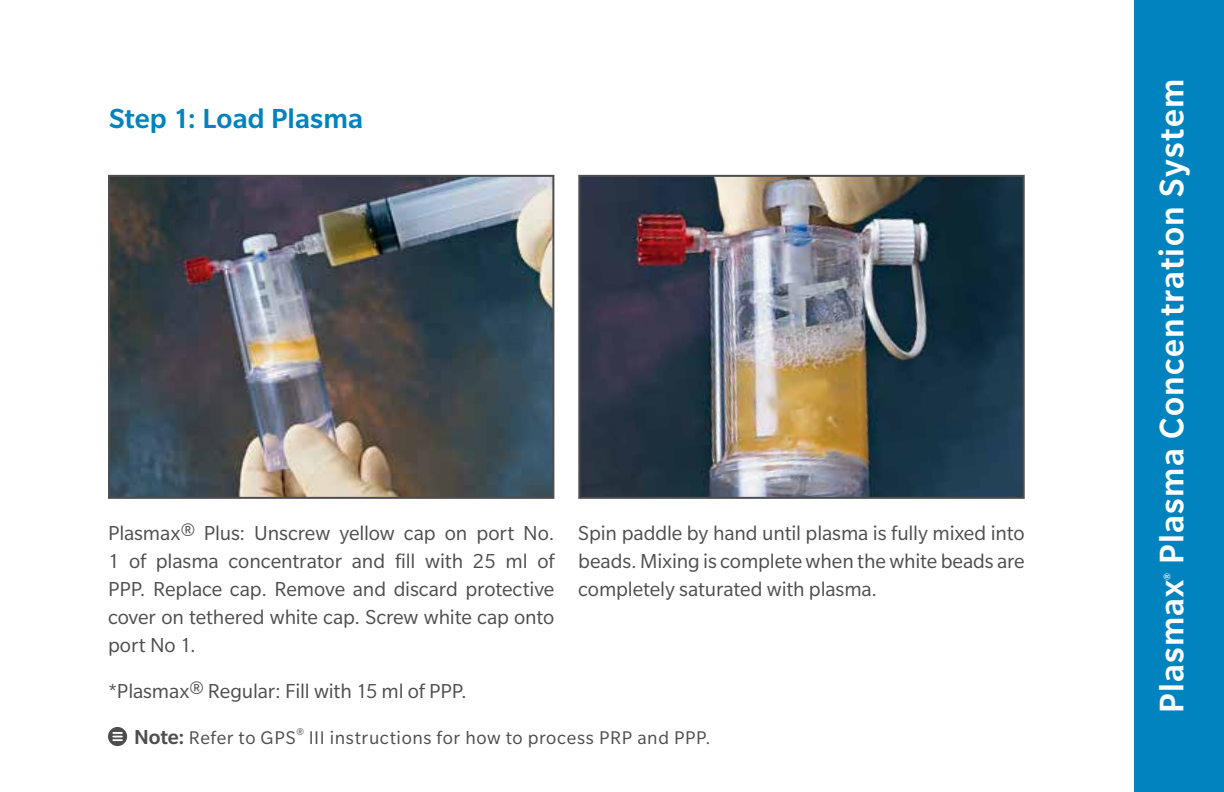
<style>
.page{position:relative;width:1224px;height:792px;background:#fff}
.page>*{position:absolute;margin:0;border:0;box-sizing:border-box;transform-origin:0 0}
.t1{font:500 37px "Slate Pro";letter-spacing:.04em;color:#fff;scale:.96 1}
.t2{font:500 30px "Slate Pro";letter-spacing:.005em;color:#0083bf}
.t3{font:22px/28px "Slate Pro";letter-spacing:-.005em;color:#4d4d4f;text-align:justify}
.t4{font:20px "Slate Pro";letter-spacing:.03em;color:#4d4d4f}
.t5{font:500 10.8px "Slate Pro";color:#fff;scale:.96 1}
.s1{font-weight:500;font-size:22px}
</style>
<div class="page">
<div style="left:1134px;top:0;width:90px;height:792px;background:#0083bf"></div>
<img style="left:581px;top:178px;width:441px;height:318px">
<div style="left:578px;top:175px;width:447px;height:324px;border:2px solid #4d4d4f"></div>
<img style="left:111px;top:178px;width:440px;height:318px">
<div style="left:108px;top:175px;width:446px;height:324px;border:2px solid #4d4d4f"></div>
<svg style="left:108px;top:727px;width:19px;height:19px"></svg>
<svg style="left:113px;top:732px;width:9px;height:9px"></svg>
<h2 class="t2" style="left:109px;top:102px;width:256px">Step 1: Load Plasma</h2>
<p class="t3" style="left:108px;top:519px;width:448px">Plasmax® Plus: Unscrew yellow cap on port No.<br>1 of plasma concentrator and fill with 25 ml of PPP. Replace cap. Remove and discard protective cover on tethered white cap. Screw white cap onto port No 1.</p>
<p class="t3" style="left:108px;top:677px;width:360px">*Plasmax® Regular: Fill with 15 ml of PPP.</p>
<p class="t4" style="left:134px;top:727px;width:578px"><span class="s1">Note:</span> Refer to GPS<sup>®</sup> III instructions for how to process PRP and PPP.</p>
<p class="t3" style="left:578px;top:519px;width:448px">Spin paddle by hand until plasma is fully mixed into beads. Mixing is complete when the white beads are completely saturated with plasma.</p>
<h1 class="t1" style="left:1152px;top:713px;width:663px;rotate:-90deg">Plasmax Plasma Concentration System</h1>
<p class="t5" style="left:1163px;top:580px;width:9px;rotate:-90deg">®</p>
</div>
